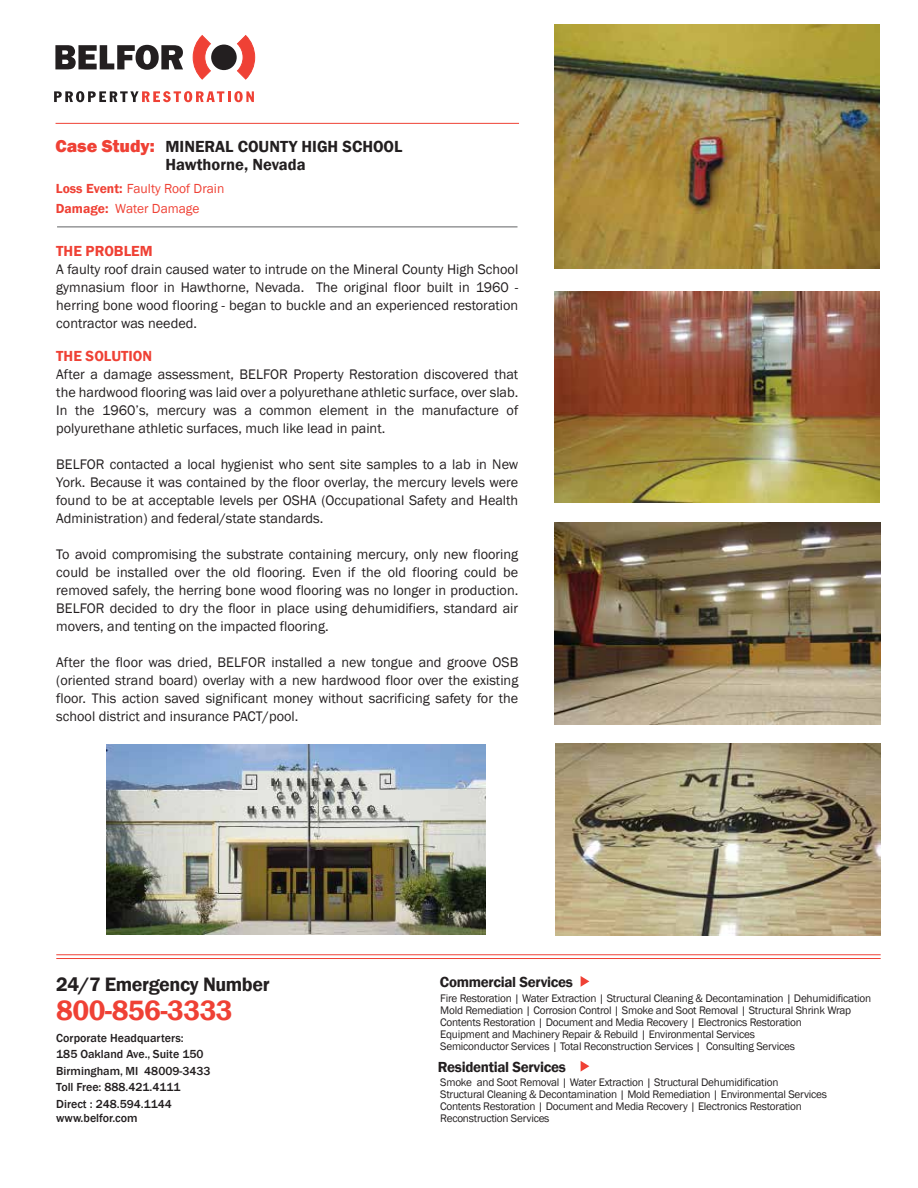
<style>
.page{position:relative;width:918px;height:1188px;background:#fff}
.page>*{position:absolute;margin:0;border:0;box-sizing:border-box;transform-origin:0 0}
.t1{font:600 28.8px "Franklin Gothic";letter-spacing:-.02em;color:#ef4135}
.t2{font:600 19.95px "Franklin Gothic";letter-spacing:-.02em;color:#231f20}
.t3{font:600 16.5px/18px "Franklin Gothic";color:#231f20}
.t4{font:600 15px "Franklin Gothic";letter-spacing:-.02em;color:#231f20}
.t5{font:600 15px "Franklin Gothic";color:#ef4135}
.t6{font:14.25px/18px "Franklin Gothic";color:#231f20;text-align:justify}
.t7{font:13.5px/19.5px "Franklin Gothic";color:#ef4135}
.t8{font:500 12px/16.5px "Franklin Gothic";color:#231f20}
.t9{font:11.25px/12px "Franklin Gothic";letter-spacing:-.02em;color:#231f20}
.s1{font-weight:800;font-size:18px;color:#ef4135}
.s2{font-weight:600}
</style>
<div class="page">
<div style="left:211px;top:45px;width:26px;height:25px;background:#231f20;border-radius:50%"></div>
<svg style="left:193px;top:35px;width:18px;height:45px"></svg>
<svg style="left:237px;top:35px;width:18px;height:45px"></svg>
<svg style="left:55px;top:45px;width:128px;height:25px"></svg>
<svg style="left:54px;top:91px;width:200px;height:11px"></svg>
<svg style="left:581px;top:976px;width:8px;height:11px"></svg>
<svg style="left:581px;top:1061px;width:8px;height:11px"></svg>
<hr style="left:56px;top:955px;width:825px;height:1px;background:#ef4135">
<hr style="left:56px;top:123px;width:463px;height:1px;background:#ef4135">
<hr style="left:57px;top:227px;width:461px;height:1px;background:#626364">
<img style="left:555px;top:24px;width:325px;height:244px">
<img style="left:555px;top:291px;width:325px;height:211px">
<img style="left:555px;top:523px;width:326px;height:202px">
<img style="left:555px;top:744px;width:326px;height:191px">
<img style="left:106px;top:745px;width:379px;height:189px">
<hr style="left:56px;top:958px;width:825px;height:1px;background:#ef4135">
<p class="t3" style="left:165px;top:138px;width:239px;text-indent:-110px"><span class="s1">Case Study:</span> MINERAL COUNTY HIGH SCHOOL<br>Hawthorne, Nevada</p>
<p class="t7" style="left:56px;top:179px;width:170px"><span class="s2">Loss Event:</span> Faulty Roof Drain<br><span class="s2">Damage:</span> Water Damage</p>
<p class="t5" style="left:56px;top:242px;width:98px">THE PROBLEM</p>
<p class="t6" style="left:56px;top:261px;width:464px">A faulty roof drain caused water to intrude on the Mineral County High School gymnasium floor in Hawthorne, Nevada. The original floor built in 1960 - herring bone wood flooring - began to buckle and an experienced restoration contractor was needed.</p>
<p class="t5" style="left:56px;top:347px;width:97px">THE SOLUTION</p>
<p class="t6" style="left:56px;top:366px;width:464px">After a damage assessment, BELFOR Property Restoration discovered that the hardwood flooring was laid over a polyurethane athletic surface, over slab.<br>In the 1960’s, mercury was a common element in the manufacture of polyurethane athletic surfaces, much like lead in paint.</p>
<p class="t6" style="left:56px;top:456px;width:464px">BELFOR contacted a local hygienist who sent site samples to a lab in New York. Because it was contained by the floor overlay, the mercury levels were found to be at acceptable levels per OSHA (Occupational Safety and Health Administration) and federal/state standards.</p>
<p class="t6" style="left:56px;top:546px;width:464px">To avoid compromising the substrate containing mercury, only new flooring could be installed over the old flooring. Even if the old flooring could be removed safely, the herring bone wood flooring was no longer in production.<br>BELFOR decided to dry the floor in place using dehumidifiers, standard air movers, and tenting on the impacted flooring.</p>
<p class="t6" style="left:56px;top:654px;width:464px">After the floor was dried, BELFOR installed a new tongue and groove OSB (oriented strand board) overlay with a new hardwood floor over the existing floor. This action saved significant money without sacrificing safety for the school district and insurance PACT/pool.</p>
<h2 class="t2" style="left:56px;top:972px;width:215px">24/7 Emergency Number</h2>
<h1 class="t1" style="left:56px;top:993px;width:178px">800-856-3333</h1>
<p class="t8" style="left:56px;top:1030px;width:156px">Corporate Headquarters:<br>185 Oakland Ave., Suite 150<br>Birmingham, MI 48009-3433<br>Toll Free: 888.421.4111<br>Direct : 248.594.1144</p>
<p class="t8" style="left:56px;top:1110px;width:83px">www.belfor.com</p>
<p class="t4" style="left:440px;top:972px;width:135px">Commercial Services</p>
<p class="t9" style="left:440px;top:993px;width:433px">Fire Restoration | Water Extraction | Structural Cleaning &amp; Decontamination | Dehumidification Mold Remediation | Corrosion Control | Smoke and Soot Removal | Structural Shrink Wrap Contents Restoration | Document and Media Recovery | Electronics Restoration<br>Equipment and Machinery Repair &amp; Rebuild | Environmental Services<br>Semiconductor Services | Total Reconstruction Services | Consulting Services</p>
<p class="t4" style="left:438px;top:1058px;width:129px">Residential Services</p>
<p class="t9" style="left:440px;top:1076px;width:388px">Smoke and Soot Removal | Water Extraction | Structural Dehumidification<br>Structural Cleaning &amp; Decontamination | Mold Remediation | Environmental Services Contents Restoration | Document and Media Recovery | Electronics Restoration Reconstruction Services</p>
</div>
